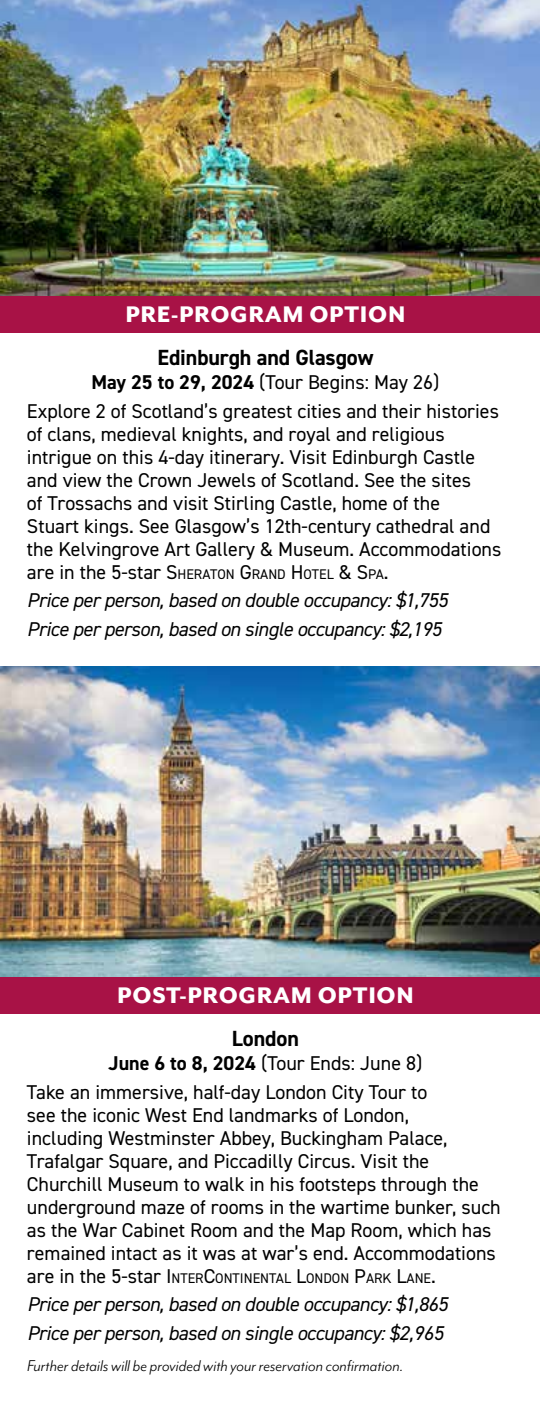
<style>
.page{position:relative;width:540px;height:1404px;background:#fff}
.page>*{position:absolute;margin:0;border:0;box-sizing:border-box;transform-origin:0 0}
.t1{font:800 26px "Mr Eaves Mod OT";letter-spacing:.025em;color:#fff}
.t2{font:700 22px "DIN2014";letter-spacing:-.005em;color:#000}
.t3{font:20px/23px "DIN2014";color:#000}
.t4{font:italic 20px/28.2px "DIN2014";letter-spacing:-.02em;color:#000}
.t5{font:italic 18px "Mr Eaves Mod OT";color:#000}
.t6{font:14px "DIN2014";color:#000}
.s1{font-weight:700}
.s2{font-size:20px}
</style>
<div class="page">
<img style="left:0;top:666px;width:540px;height:311px">
<div style="left:0;top:977px;width:540px;height:36px;background:#a81246"></div>
<img style="left:0;top:0;width:540px;height:295px">
<div style="left:0;top:296px;width:540px;height:36px;background:#a81246"></div>
<h1 class="t1" style="left:126px;top:299px;width:281px">PRE‑PROGRAM OPTION</h1>
<p class="t2" style="left:158px;top:343px;width:217px">Edinburgh and Glasgow</p>
<p class="t3" style="left:27px;top:367px;width:474px;line-height:29.2px;text-align:center"><span class="s1">May 25 to 29, 2024</span> (Tour Begins: May 26)<br>Explore 2 of Scotland’s greatest cities and their histories</p>
<p class="t3" style="left:27px;top:423px;width:476px">of clans, medieval knights, and royal and religious intrigue on this 4‑day itinerary. Visit Edinburgh Castle and view the Crown Jewels of Scotland. See the sites<br>of Trossachs and visit Stirling Castle, home of the<br>Stuart kings. See Glasgow’s 12th‑century cathedral and the Kelvingrove Art Gallery &amp; Museum. Accommodations</p>
<p class="t6" style="left:27px;top:566px;width:363px"><span class="s2">are in the 5‑star</span> <span class="s2">S</span>HERATON <span class="s2">G</span>RAND <span class="s2">H</span> OTEL <span class="s2">&amp; S</span>PA<span class="s2">.</span></p>
<p class="t4" style="left:27px;top:586px;width:422px">Price per person, based on double occupancy: $1,755<br>Price per person, based on single occupancy: $2,195</p>
<h1 class="t1" style="left:117px;top:980px;width:298px">POST‑PROGRAM OPTION</h1>
<p class="t2" style="left:232px;top:1024px;width:69px">London</p>
<p class="t3" style="left:27px;top:1048px;width:402px;line-height:29.2px;text-align:right"><span class="s1">June 6 to 8, 2024</span> (Tour Ends: June 8)<br>Take an immersive, half-day London City Tour to</p>
<p class="t3" style="left:27px;top:1104px;width:475px">see the iconic West End landmarks of London,<br>including Westminster Abbey, Buckingham Palace, Trafalgar Square, and Piccadilly Circus. Visit the Churchill Museum to walk in his footsteps through the underground maze of rooms in the wartime bunker, such as the War Cabinet Room and the Map Room, which has remained intact as it was at war’s end. Accommodations</p>
<p class="t6" style="left:27px;top:1270px;width:410px"><span class="s2">are in the 5‑star</span> <span class="s2">I</span>NTER<span class="s2">C</span>ONTI NENTAL <span class="s2">L</span>ONDON <span class="s2">P</span>ARK <span class="s2">L</span>ANE<span class="s2">.</span></p>
<p class="t4" style="left:27px;top:1290px;width:422px">Price per person, based on double occupancy: $1,865<br>Price per person, based on single occupancy: $2,965</p>
<p class="t5" style="left:27px;top:1356px;width:378px">Further details will be provided with your reservation confirmation.</p>
</div>
